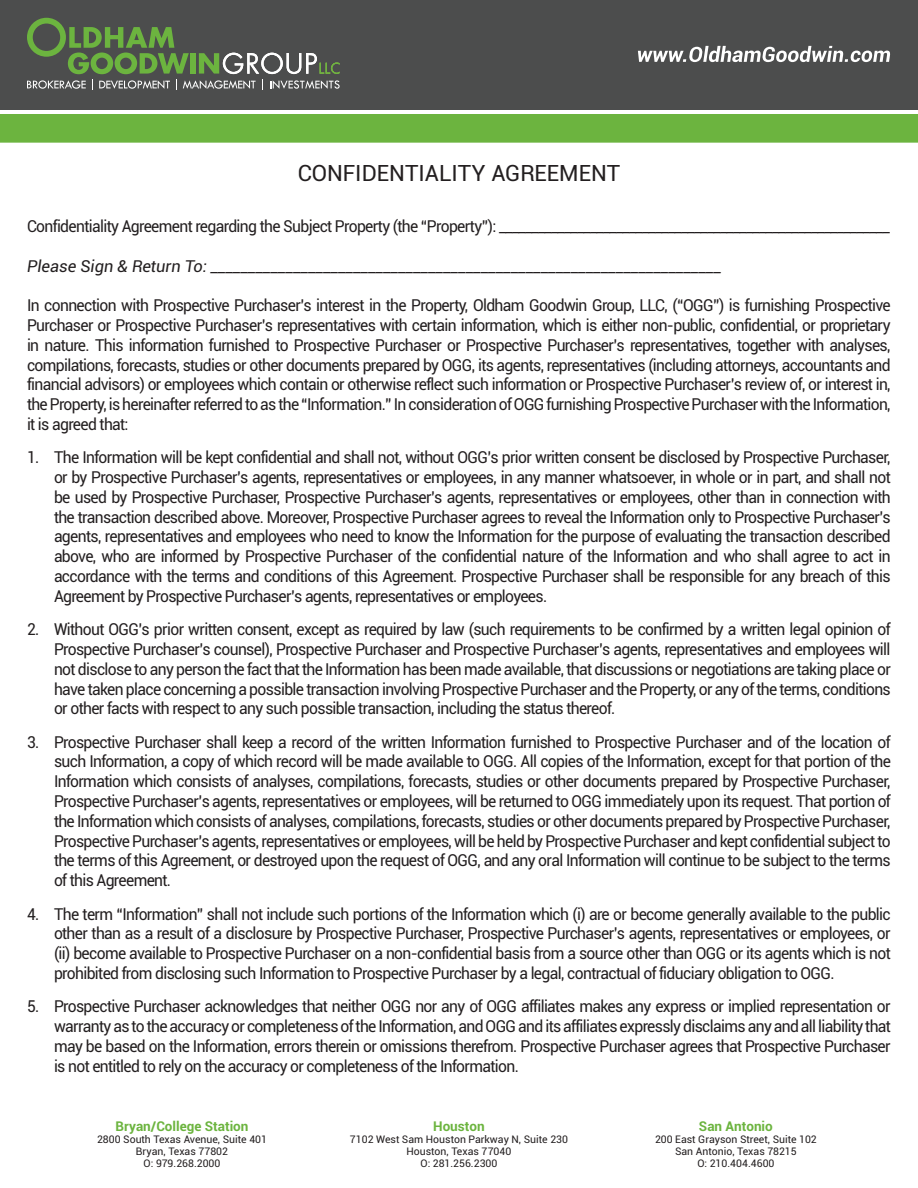
<style>
.page{position:relative;width:918px;height:1188px;background:#fff}
.page>*{position:absolute;margin:0;border:0;box-sizing:border-box;transform-origin:0 0}
.t1{font:22.5px "Roboto";color:#231f20}
.t2{font:16.5px/19.8px "Roboto";letter-spacing:-.04em;color:#231f20;text-align:justify;scale:.95 1}
.t3{font:italic 16.5px "Roboto";color:#231f20}
.t4{font:700 13.5px "Roboto";color:#6cb43f}
.t5{font:10.5px "Roboto";color:#231f20}
</style>
<div class="page">
<div style="left:0;top:0;width:918px;height:109px;background:#4c4d4d"></div>
<div style="left:0;top:114px;width:918px;height:29px;background:#6cb43f"></div>
<svg style="left:27px;top:18px;width:162px;height:56px"></svg>
<div style="left:190px;top:53px;width:5px;height:21px;background:#6cb43f"></div>
<svg style="left:199px;top:53px;width:141px;height:21px"></svg>
<svg style="left:27px;top:80px;width:59px;height:9px"></svg>
<svg style="left:99px;top:80px;width:71px;height:9px"></svg>
<svg style="left:183px;top:80px;width:73px;height:9px"></svg>
<svg style="left:270px;top:80px;width:70px;height:9px"></svg>
<svg style="left:638px;top:46px;width:252px;height:16px"></svg>
<p class="t1" style="left:298px;top:157px;width:324px">CONFIDENTIALITY AGREEMENT</p>
<p class="t2" style="left:27px;top:216px;width:910px">Confidentiality Agreement regarding the Subject Property (the “Property”): ____________________________________________________________</p>
<p class="t3" style="left:27px;top:254px;width:696px">Please Sign &amp; Return To: ____________________________________________________________________</p>
<p class="t2" style="left:27px;top:295px;width:911px">In connection with Prospective Purchaser’s interest in the Property, Oldham Goodwin Group, LLC, (“OGG”) is furnishing Prospective Purchaser or Prospective Purchaser’s representatives with certain information, which is either non-public, confidential, or proprietary in nature. This information furnished to Prospective Purchaser or Prospective Purchaser’s representatives, together with analyses, compilations, forecasts, studies or other documents prepared by OGG, its agents, representatives (including attorneys, accountants and financial advisors) or employees which contain or otherwise reflect such information or Prospective Purchaser’s review of, or interest in, the Property, is hereinafter referred to as the “Information.” In consideration of OGG furnishing Prospective Purchaser with the Information, it is agreed that:</p>
<p class="t2" style="left:54px;top:447px;width:882px;text-indent:-27px">1. The Information will be kept confidential and shall not, without OGG’s prior written consent be disclosed by Prospective Purchaser, or by Prospective Purchaser’s agents, representatives or employees, in any manner whatsoever, in whole or in part, and shall not be used by Prospective Purchaser, Prospective Purchaser’s agents, representatives or employees, other than in connection with the transaction described above. Moreover, Prospective Purchaser agrees to reveal the Information only to Prospective Purchaser’s agents, representatives and employees who need to know the Information for the purpose of evaluating the transaction described above, who are informed by Prospective Purchaser of the confidential nature of the Information and who shall agree to act in accordance with the terms and conditions of this Agreement. Prospective Purchaser shall be responsible for any breach of this Agreement by Prospective Purchaser’s agents, representatives or employees.</p>
<p class="t2" style="left:54px;top:619px;width:882px;text-indent:-27px">2. Without OGG’s prior written consent, except as required by law (such requirements to be confirmed by a written legal opinion of Prospective Purchaser’s counsel), Prospective Purchaser and Prospective Purchaser’s agents, representatives and employees will not disclose to any person the fact that the Information has been made available, that discussions or negotiations are taking place or have taken place concerning a possible transaction involving Prospective Purchaser and the Property, or any of the terms, conditions or other facts with respect to any such possible transaction, including the status thereof.</p>
<p class="t2" style="left:54px;top:731px;width:882px;text-indent:-27px">3. Prospective Purchaser shall keep a record of the written Information furnished to Prospective Purchaser and of the location of such Information, a copy of which record will be made available to OGG. All copies of the Information, except for that portion of the Information which consists of analyses, compilations, forecasts, studies or other documents prepared by Prospective Purchaser, Prospective Purchaser’s agents, representatives or employees, will be returned to OGG immediately upon its request. That portion of the Information which consists of analyses, compilations, forecasts, studies or other documents prepared by Prospective Purchaser, Prospective Purchaser’s agents, representatives or employees, will be held by Prospective Purchaser and kept confidential subject to the terms of this Agreement, or destroyed upon the request of OGG, and any oral Information will continue to be subject to the terms of this Agreement.</p>
<p class="t2" style="left:54px;top:903px;width:882px;text-indent:-27px">4. The term “Information” shall not include such portions of the Information which (i) are or become generally available to the public other than as a result of a disclosure by Prospective Purchaser, Prospective Purchaser’s agents, representatives or employees, or (ii) become available to Prospective Purchaser on a non-confidential basis from a source other than OGG or its agents which is not prohibited from disclosing such Information to Prospective Purchaser by a legal, contractual of fiduciary obligation to OGG.</p>
<p class="t2" style="left:54px;top:996px;width:883px;text-indent:-27px">5. Prospective Purchaser acknowledges that neither OGG nor any of OGG affiliates makes any express or implied representation or warranty as to the accuracy or completeness of the Information, and OGG and its affiliates expressly disclaims any and all liability that may be based on the Information, errors therein or omissions therefrom. Prospective Purchaser agrees that Prospective Purchaser is not entitled to rely on the accuracy or completeness of the Information.</p>
<p class="t4" style="left:116px;top:1117px;width:134px">Bryan/College Station</p>
<p class="t5" style="left:97px;top:1132px;width:171px">2800 South Texas Avenue, Suite 401</p>
<p class="t5" style="left:136px;top:1144px;width:94px">Bryan, Texas 77802</p>
<p class="t5" style="left:144px;top:1156px;width:78px">O: 979.268.2000</p>
<p class="t4" style="left:433px;top:1117px;width:53px">Houston</p>
<p class="t5" style="left:350px;top:1132px;width:220px">7102 West Sam Houston Parkway N, Suite 230</p>
<p class="t5" style="left:407px;top:1144px;width:106px">Houston, Texas 77040</p>
<p class="t5" style="left:421px;top:1156px;width:78px">O: 281.256.2300</p>
<p class="t4" style="left:699px;top:1117px;width:75px">San Antonio</p>
<p class="t5" style="left:655px;top:1132px;width:163px">200 East Grayson Street, Suite 102</p>
<p class="t5" style="left:675px;top:1144px;width:123px">San Antonio, Texas 78215</p>
<p class="t5" style="left:697px;top:1156px;width:79px">O: 210.404.4600</p>
</div>
